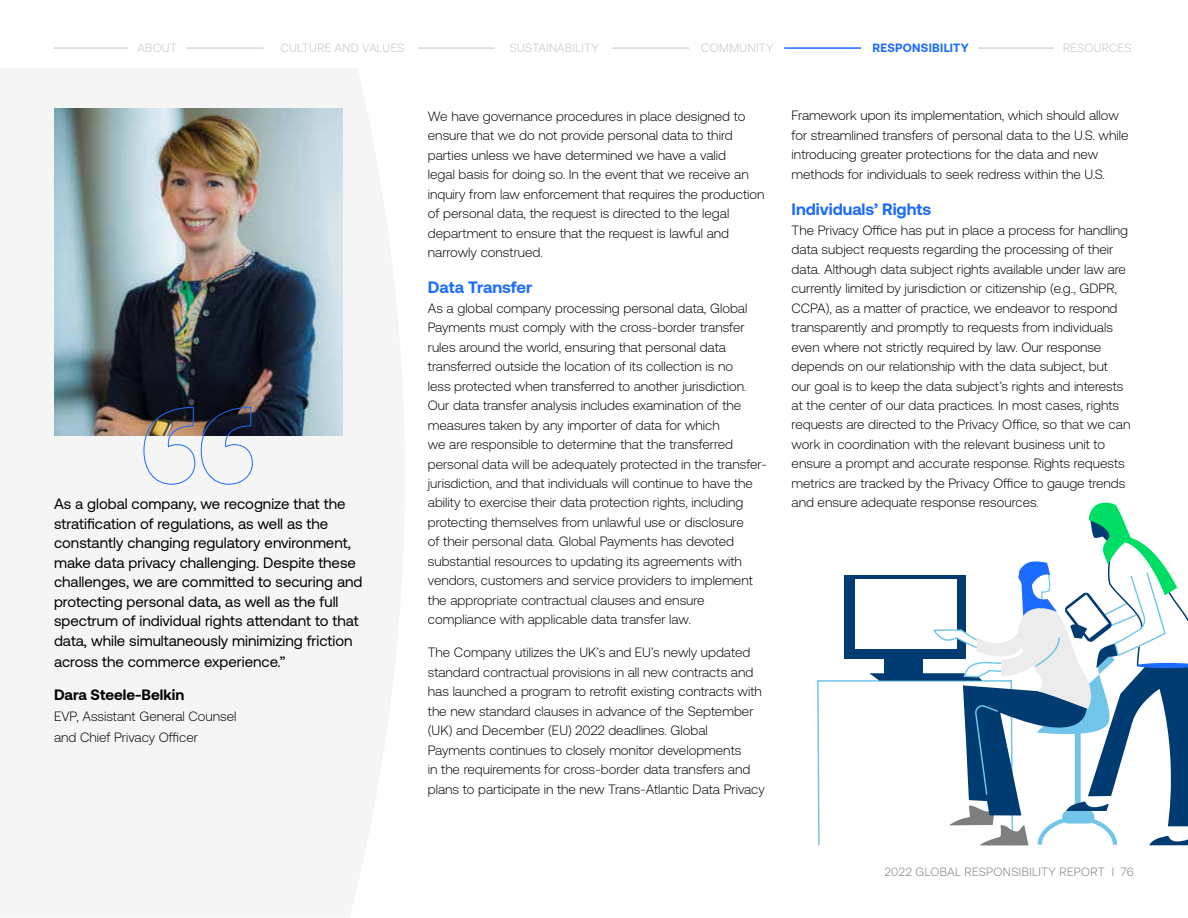
<style>
.page{position:relative;width:1188px;height:918px;background:#fff}
.page>*{position:absolute;margin:0;border:0;box-sizing:border-box;transform-origin:0 0}
.t1{font:700 16.5px "GP Commerce";color:#1c6bff}
.t2{font:15px/19.5px "GP Commerce";color:#000}
.t3{font:700 15px "GP Commerce";color:#000}
.t4{font:300 13.5px/19.5px "GP Commerce";color:#000}
.t5{font:300 12px "GP Commerce";letter-spacing:.02em;color:#c4c4c4}
.t6{font:300 12px "GP Commerce";letter-spacing:.035em;color:#7e7e7e}
.t7{font:700 12px "GP Commerce";letter-spacing:.02em;color:#1c6bff}
</style>
<div class="page">
<img style="left:54px;top:108px;width:288px;height:328px">
<svg style="left:817px;top:502px;width:371px;height:344px"></svg>
<svg style="left:143px;top:407px;width:110px;height:78px"></svg>
<hr style="left:978px;top:48px;width:77px;height:1px;background:#c4c4c4">
<hr style="left:784px;top:47px;width:77px;height:2px;background:#1c6bff">
<hr style="left:612px;top:48px;width:77px;height:1px;background:#c4c4c4">
<hr style="left:418px;top:48px;width:77px;height:1px;background:#c4c4c4">
<hr style="left:187px;top:48px;width:76px;height:1px;background:#c4c4c4">
<hr style="left:54px;top:48px;width:75px;height:1px;background:#c4c4c4">
<p class="t5" style="left:137px;top:41px;width:41px">ABOUT</p>
<p class="t5" style="left:280px;top:41px;width:125px">CULTURE AND VALUES</p>
<p class="t5" style="left:510px;top:41px;width:91px">SUSTAINABILITY</p>
<p class="t5" style="left:701px;top:41px;width:74px">COMMUNITY</p>
<p class="t7" style="left:873px;top:41px;width:98px">RESPONSIBILITY</p>
<p class="t5" style="left:1063px;top:41px;width:70px">RESOURCES</p>
<p class="t4" style="left:792px;top:106px;width:338px">Framework upon its implementation, which should allow for streamlined transfers of personal data to the U.S. while introducing greater protections for the data and new methods for individuals to seek redress within the U.S.</p>
<p class="t1" style="left:792px;top:200px;width:141px">Individuals’ Rights</p>
<p class="t4" style="left:792px;top:220px;width:340px">The Privacy Office has put in place a process for handling data subject requests regarding the processing of their data. Although data subject rights available under law are currently limited by jurisdiction or citizenship (e.g., GDPR, CCPA), as a matter of practice, we endeavor to respond transparently and promptly to requests from individuals even where not strictly required by law. Our response depends on our relationship with the data subject, but our goal is to keep the data subject’s rights and interests at the center of our data practices. In most cases, rights requests are directed to the Privacy Office, so that we can work in coordination with the relevant business unit to ensure a prompt and accurate response. Rights requests metrics are tracked by the Privacy Office to gauge trends</p>
<p class="t4" style="left:428px;top:106px;width:338px">We have governance procedures in place designed to ensure that we do not provide personal data to third parties unless we have determined we have a valid<br>legal basis for doing so. In the event that we receive an inquiry from law enforcement that requires the production of personal data, the request is directed to the legal department to ensure that the request is lawful and narrowly construed.</p>
<p class="t1" style="left:428px;top:278px;width:106px">Data Transfer</p>
<p class="t4" style="left:428px;top:298px;width:341px">As a global company processing personal data, Global Payments must comply with the cross-border transfer rules around the world, ensuring that personal data transferred outside the location of its collection is no<br>less protected when transferred to another jurisdiction.<br>Our data transfer analysis includes examination of the measures taken by any importer of data for which<br>we are responsible to determine that the transferred personal data will be adequately protected in the transfer&shy;jurisdiction, and that individuals will continue to have the ability to exercise their data protection rights, including protecting themselves from unlawful use or disclosure<br>of their personal data. Global Payments has devoted substantial resources to updating its agreements with vendors, customers and service providers to implement the appropriate contractual clauses and ensure compliance with applicable data transfer law.</p>
<p class="t4" style="left:428px;top:643px;width:338px">The Company utilizes the UK’s and EU’s newly updated standard contractual provisions in all new contracts and has launched a program to retrofit existing contracts with the new standard clauses in advance of the September (UK) and December (EU) 2022 deadlines. Global Payments continues to closely monitor developments<br>in the requirements for cross-border data transfers and plans to participate in the new Trans-Atlantic Data Privacy</p>
<p class="t2" style="left:54px;top:495px;width:293px">As a global company, we recognize that the</p>
<p class="t4" style="left:792px;top:493px;width:249px">and ensure adequate response resources.</p>
<p class="t2" style="left:54px;top:514px;width:310px">stratification of regulations, as well as the constantly changing regulatory environment, make data privacy challenging. Despite these challenges, we are committed to securing and protecting personal data, as well as the full spectrum of individual rights attendant to that data, while simultaneously minimizing friction</p>
<p class="t2" style="left:54px;top:652px;width:233px">across the commerce experience.”</p>
<p class="t3" style="left:54px;top:686px;width:132px">Dara Steele-Belkin</p>
<p class="t4" style="left:54px;top:706px;width:184px;line-height:21px">EVP, Assistant General Counsel and Chief Privacy Officer</p>
<p class="t6" style="left:885px;top:865px;width:251px">2022 GLOBAL RESPONSIBILITY REPORT | 76</p>
</div>
